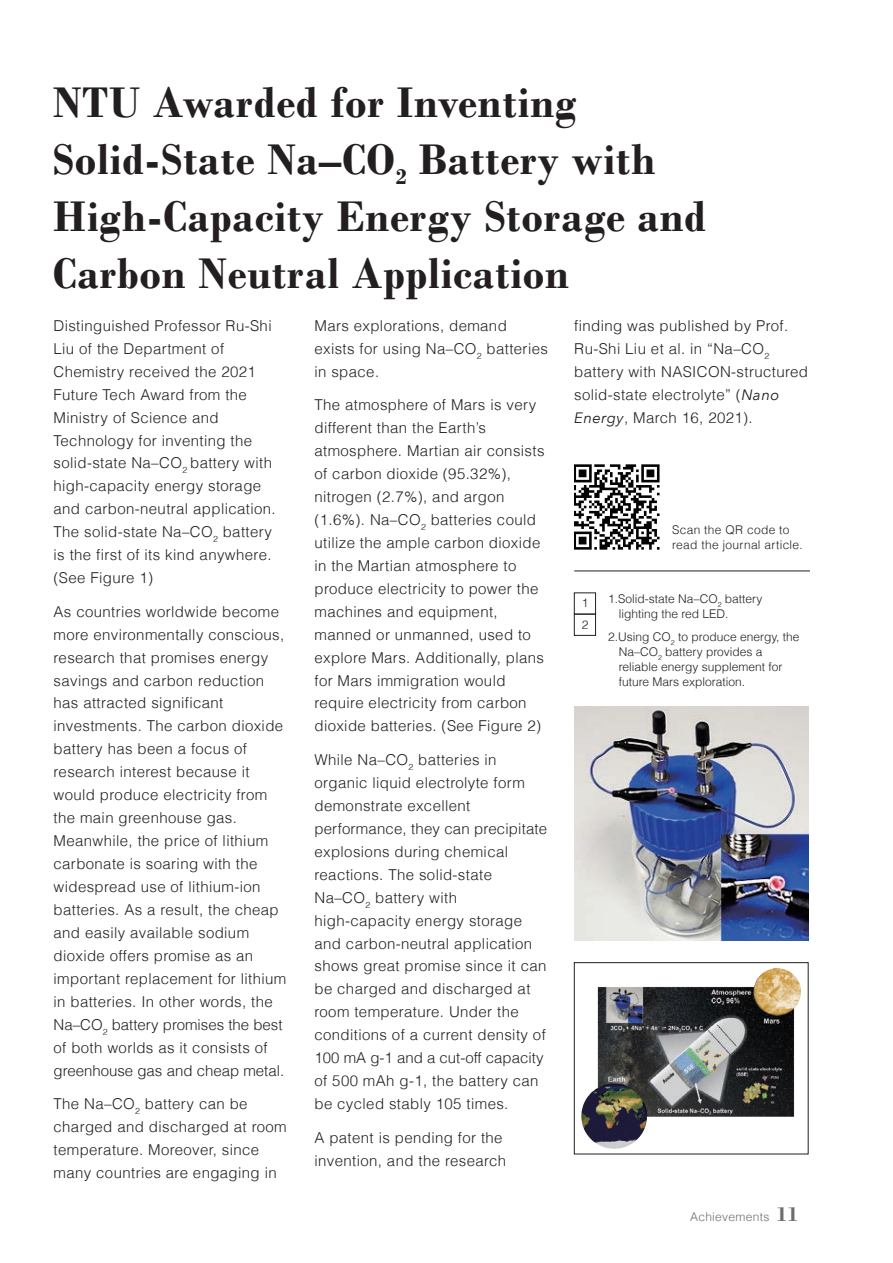
<style>
.page{position:relative;width:893px;height:1263px;background:#fff}
.page>*{position:absolute;margin:0;border:0;box-sizing:border-box;transform-origin:0 0}
.t1{font:700 45px/57px "Bodoni";letter-spacing:.015em;color:#231f20}
.t2{font:300 15px/23px "Helvetica LT";letter-spacing:.025em;color:#231f20}
.t3{font:300 12px/15px "Helvetica LT";color:#231f20}
.t4{font:300 12px/14.4px "Helvetica LT";letter-spacing:.025em;color:#231f20}
.t5{font:300 12px "Helvetica LT";letter-spacing:.025em;color:#6c6d70}
.s1{font-family:"Avenir Next";font-weight:400;font-style:italic}
.s2{font-family:"Bodoni";font-weight:700;font-size:21px}
</style>
<div class="page">
<img style="left:574px;top:707px;width:234px;height:233px">
<img style="left:582px;top:968px;width:219px;height:180px">
<div style="left:574px;top:962px;width:234px;height:192px;border:1px solid #231f20"></div>
<img style="left:574px;top:464px;width:85px;height:85px">
<div style="left:574px;top:592px;width:22px;height:22px;border:1px solid #231f20"></div>
<div style="left:574px;top:614px;width:22px;height:22px;border:1px solid #231f20"></div>
<hr style="left:574px;top:570px;width:236px;height:1px;background:#231f20">
<h1 class="t1" style="left:53px;top:74px;width:655px">NTU Awarded for Inventing<br>Solid-State Na–CO<sub>2</sub> Battery with<br>High-Capacity Energy Storage and<br>Carbon Neutral Application</h1>
<p class="t2" style="left:314px;top:314px;width:235px">Mars explorations, demand exists for using Na–CO<sub>2</sub> batteries in space.</p>
<p class="t2" style="left:314px;top:393px;width:232px">The atmosphere of Mars is very different than the Earth’s atmosphere. Martian air consists of carbon dioxide (95.32%), nitrogen (2.7%), and argon (1.6%). Na–CO<sub>2</sub> batteries could utilize the ample carbon dioxide in the Martian atmosphere to produce electricity to power the machines and equipment, manned or unmanned, used to explore Mars. Additionally, plans for Mars immigration would require electricity from carbon dioxide batteries. (See Figure 2)</p>
<p class="t2" style="left:314px;top:748px;width:234px">While Na–CO<sub>2</sub> batteries in organic liquid electrolyte form demonstrate excellent performance, they can precipitate explosions during chemical reactions. The solid-state<br>Na–CO<sub>2</sub> battery with high-capacity energy storage and carbon-neutral application shows great promise since it can be charged and discharged at room temperature. Under the conditions of a current density of<br>100 mA g-1 and a cut-off capacity of 500 mAh g-1, the battery can be cycled stably 105 times.</p>
<p class="t2" style="left:314px;top:1126px;width:193px">A patent is pending for the invention, and the research</p>
<p class="t2" style="left:54px;top:314px;width:224px">Distinguished Professor Ru-Shi<br>Liu of the Department of<br>Chemistry received the 2021<br>Future Tech Award from the<br>Ministry of Science and<br>Technology for inventing the solid-state Na–CO<sub>2</sub> battery with high-capacity energy storage and carbon-neutral application.<br>The solid-state Na–CO<sub>2</sub> battery is the first of its kind anywhere. (See Figure 1)</p>
<p class="t2" style="left:54px;top:600px;width:234px">As countries worldwide become more environmentally conscious, research that promises energy savings and carbon reduction has attracted significant investments. The carbon dioxide battery has been a focus of research interest because it would produce electricity from the main greenhouse gas.<br>Meanwhile, the price of lithium carbonate is soaring with the widespread use of lithium-ion batteries. As a result, the cheap and easily available sodium dioxide offers promise as an important replacement for lithium in batteries. In other words, the<br>Na–CO<sub>2</sub> battery promises the best of both worlds as it consists of greenhouse gas and cheap metal.</p>
<p class="t2" style="left:54px;top:1092px;width:235px">The Na–CO<sub>2</sub> battery can be charged and discharged at room temperature. Moreover, since many countries are engaging in</p>
<p class="t2" style="left:574px;top:314px;width:235px">finding was published by Prof.<br>Ru-Shi Liu et al. in “Na–CO<sub>2 </sub>battery with NASICON-structured solid-state electrolyte” (<span class="s1">Nano<br>Energy</span>, March 16, 2021).</p>
<p class="t4" style="left:672px;top:523px;width:132px">Scan the QR code to read the journal article.</p>
<p class="t3" style="left:619px;top:591px;width:145px;text-indent:-10px">1.Solid-state Na–CO<sub>2</sub> battery lighting the red LED.</p>
<p class="t3" style="left:619px;top:629px;width:182px;text-indent:-10px">2.Using CO<sub>2</sub> to produce energy, the<br>Na–CO<sub>2</sub> battery provides a reliable energy supplement for future Mars exploration.</p>
<p class="t3" style="left:582px;top:592px;width:8px;line-height:21.3px">1<br>2</p>
<p class="t5" style="left:690px;top:1210px;width:109px">Achievements <span class="s2">11</span></p>
</div>
